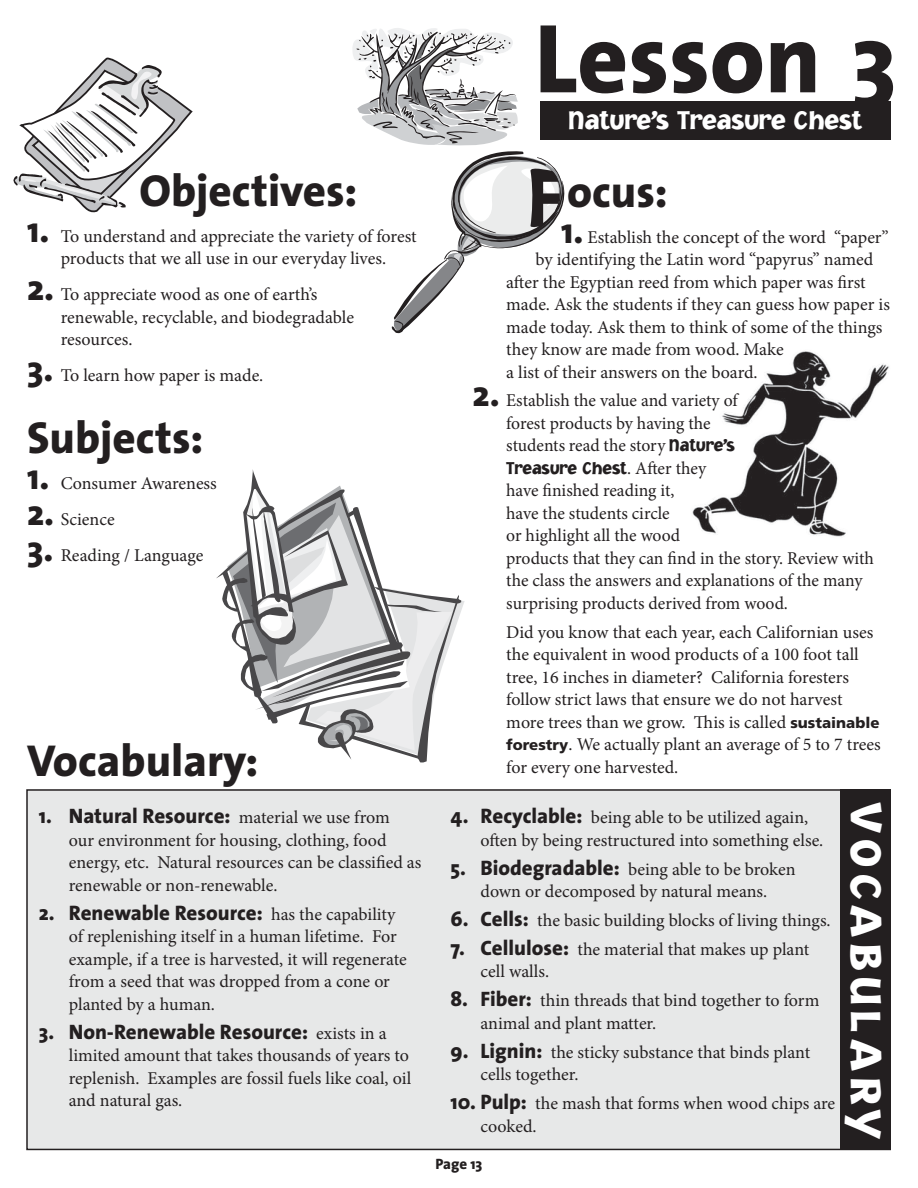
<style>
.page{position:relative;width:918px;height:1188px;background:#fff}
.page>*{position:absolute;margin:0;border:0;box-sizing:border-box;transform-origin:0 0}
.t1{font:800 99px "The Sans";color:#231f20}
.t2{font:800 45px "The Sans";color:#231f20}
.t3{font:900 45px "Jacoby ICG";letter-spacing:.1em;color:#fff;scale:1.1 1}
.t4{font:900 27px "Jacoby ICG";color:#fff}
.t5{font:800 21px "The Sans";color:#231f20}
.t6{font:18px/22.5px "Minion Pro";color:#231f20}
.t7{font:900 18px "Jacoby ICG";color:#231f20}
.t8{font:800 15px "The Sans";letter-spacing:-.005em;color:#231f20}
.s1{font-family:"The Sans";font-weight:800;font-size:36px}
.s2{font-family:"Minion Pro";font-weight:400;font-size:18px}
.s3{font-family:"Jacoby ICG";font-weight:900}
.s4{font-family:"Minion Pro";font-weight:400}
.s5{font-family:"Frutiger";font-weight:900;font-size:15px}
.s6{font-family:"The Sans";font-weight:800;font-size:21px}
</style>
<div class="page">
<div style="left:27px;top:790px;width:863px;height:359px;background:#e7e8e8"></div>
<div style="left:540px;top:101px;width:351px;height:39px;background:#231f20"></div>
<div style="left:840px;top:789px;width:51px;height:361px;background:#231f20"></div>
<svg style="left:14px;top:57px;width:179px;height:156px"></svg>
<img style="left:692px;top:351px;width:197px;height:186px">
<svg style="left:216px;top:469px;width:249px;height:293px"></svg>
<svg style="left:352px;top:28px;width:213px;height:305px"></svg>
<h1 class="t1" style="left:535px;top:15px;width:363px">Lesson 3</h1>
<h3 class="t4" style="left:568px;top:110px;width:296px">Nature’s Treasure Chest</h3>
<h2 class="t2" style="left:140px;top:171px;width:219px">Objectives:</h2>
<p class="t6" style="left:27px;top:226px;width:391px;text-align:center"><span class="s1">1.</span> To understand and appreciate the variety of forest products that we all use in our everyday lives.</p>
<p class="t6" style="left:61px;top:285px;width:295px;text-indent:-34px"><span class="s1">2.</span> To appreciate wood as one of earth’s renewable, recyclable, and biodegradable resources.</p>
<p class="t6" style="left:27px;top:366px;width:238px"><span class="s1">3.</span> To learn how paper is made.</p>
<h2 class="t2" style="left:27px;top:418px;width:178px">Subjects:</h2>
<p class="t6" style="left:27px;top:474px;width:191px"><span class="s1">1.</span> Consumer Awareness</p>
<p class="t6" style="left:27px;top:510px;width:89px"><span class="s1">2.</span> Science</p>
<p class="t6" style="left:27px;top:546px;width:178px"><span class="s1">3.</span> Reading / Language</p>
<h2 class="t2" style="left:27px;top:741px;width:233px">Vocabulary:</h2>
<p class="t5" style="left:39px;top:807px;width:353px">1. Natural Resource: <span class="s2">material we use from</span></p>
<p class="t6" style="left:69px;top:830px;width:354px">our environment for housing, clothing, food energy, etc. Natural resources can be classified as renewable or non-renewable.</p>
<p class="t5" style="left:39px;top:903px;width:358px">2. Renewable Resource: <span class="s2">has the capability</span></p>
<p class="t6" style="left:69px;top:927px;width:340px">of replenishing itself in a human lifetime. For example, if a tree is harvested, it will regenerate from a seed that was dropped from a cone or planted by a human.</p>
<p class="t5" style="left:39px;top:1022px;width:349px">3. Non-Renewable Resource: <span class="s2">exists in a</span></p>
<p class="t6" style="left:69px;top:1046px;width:344px;text-align:justify">limited amount that takes thousands of years to replenish. Examples are fossil fuels like coal, oil and natural gas.</p>
<h2 class="t2" style="left:567px;top:171px;width:102px">ocus:</h2>
<p class="t6" style="left:561px;top:227px;width:329px"><span class="s1">1.</span> Establish the concept of the word “paper”</p>
<p class="t6" style="left:536px;top:250px;width:339px">by identifying the Latin word “papyrus” named</p>
<p class="t6" style="left:506px;top:272px;width:361px">after the Egyptian reed from which paper was first</p>
<p class="t6" style="left:506px;top:295px;width:385px">made. Ask the students if they can guess how paper is</p>
<p class="t6" style="left:506px;top:317px;width:378px">made today. Ask them to think of some of the things</p>
<p class="t6" style="left:506px;top:340px;width:279px">they know are made from wood. Make</p>
<p class="t6" style="left:506px;top:362px;width:253px">a list of their answers on the board.</p>
<p class="t6" style="left:506px;top:391px;width:233px;text-indent:-34px"><span class="s1">2.</span> Establish the value and variety of forest products by having the students read the story <span class="s3">Nature’s</span></p>
<p class="t7" style="left:506px;top:461px;width:202px">Treasure Chest<span class="s4">. After they</span></p>
<p class="t6" style="left:506px;top:481px;width:369px">have finished reading it,<br>have the students circle<br>or highlight all the wood<br>products that they can find in the story. Review with the class the answers and explanations of the many surprising products derived from wood.</p>
<p class="t6" style="left:506px;top:622px;width:376px">Did you know that each year, each Californian uses the equivalent in wood products of a 100 foot tall tree, 16 inches in diameter? California foresters follow strict laws that ensure we do not harvest more trees than we grow. This is called <span class="s5">sustainable forestry</span>. We actually plant an average of 5 to 7 trees for every one harvested.</p>
<p class="t6" style="left:481px;top:808px;width:344px;text-indent:-30px"><span class="s6">4. Recyclable:</span> being able to be utilized again, often by being restructured into something else.</p>
<p class="t6" style="left:451px;top:859px;width:346px;text-align:center"><span class="s6">5. Biodegradable:</span> being able to be broken down or decomposed by natural means.</p>
<p class="t6" style="left:451px;top:911px;width:382px"><span class="s6">6. Cells:</span> the basic building blocks of living things.</p>
<p class="t6" style="left:481px;top:939px;width:330px;text-indent:-30px"><span class="s6">7. Cellulose:</span> the material that makes up plant cell walls.</p>
<p class="t6" style="left:481px;top:991px;width:340px;text-indent:-30px"><span class="s6">8. Fiber:</span> thin threads that bind together to form animal and plant matter.</p>
<p class="t6" style="left:481px;top:1042px;width:331px;text-indent:-30px"><span class="s6">9. Lignin:</span> the sticky substance that binds plant cells together.</p>
<p class="t6" style="left:481px;top:1094px;width:356px;text-indent:-30px"><span class="s6">10. Pulp:</span> the mash that forms when wood chips are cooked.</p>
<p class="t8" style="left:436px;top:1157px;width:48px">Page 13</p>
<h2 class="t3" style="left:883px;top:802px;width:309px;rotate:90deg">VOCABULARY</h2>
</div>
